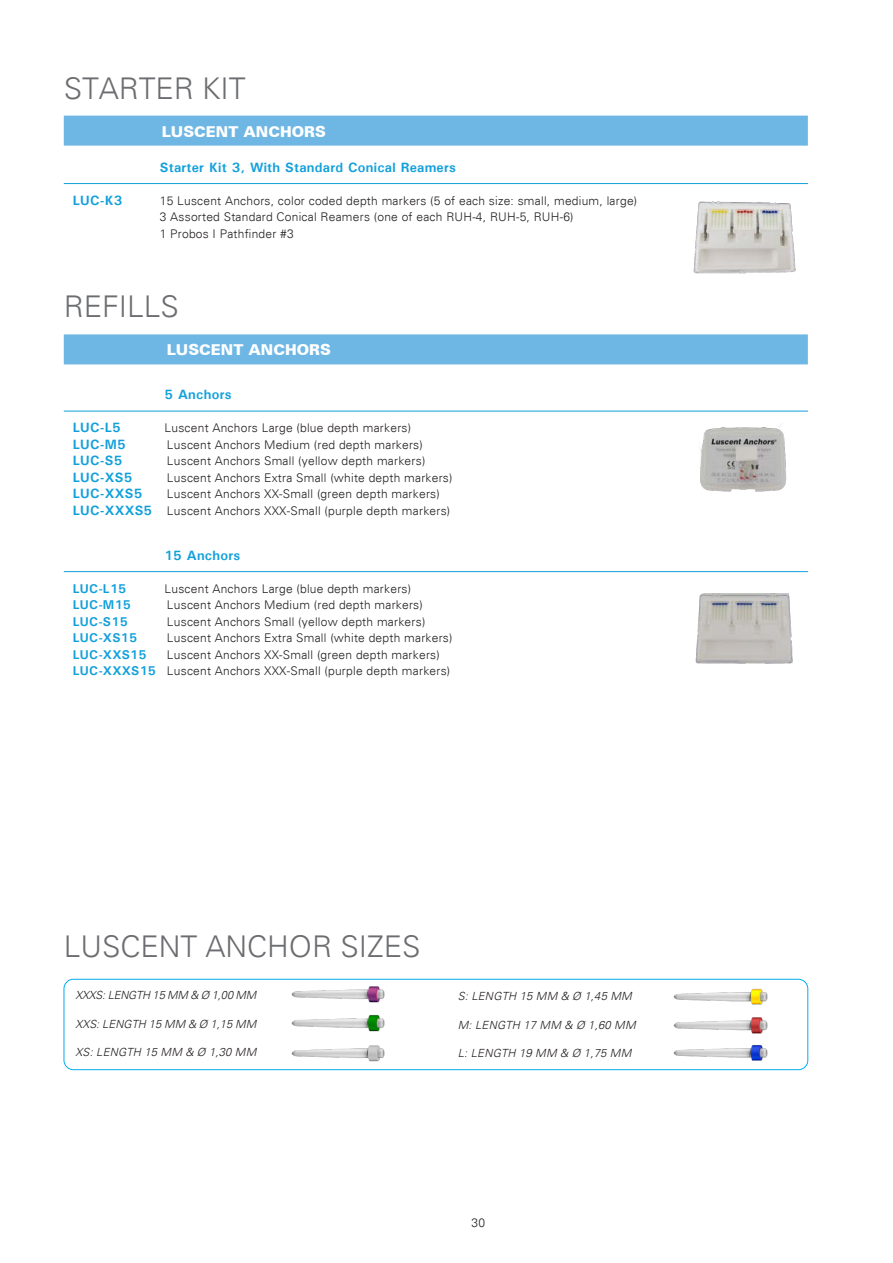
<style>
.page{position:relative;width:893px;height:1263px;background:#fff}
.page>*{position:absolute;margin:0;border:0;box-sizing:border-box;transform-origin:0 0}
.Högst_upp_rubrik{font:300 30px "Univers";color:#6c6d70}
.Produkt{font:900 15px "Univers CE";color:#fff}
.Produktinfo{font:700 13.5px "Univers";letter-spacing:.02em;color:#12a0db}
.Produktinfo-2{font:700 12.75px "Univers";letter-spacing:.02em;color:#12a0db}
.Produktinfo-3{font:300 12px "Univers";letter-spacing:.02em;color:#231f20}
.Bildtext{font:italic 300 11.25px "Univers";letter-spacing:.02em;color:#231f20}
.Bildtext-2{font:italic 300 11.25px "Univers";letter-spacing:-.01em;color:#231f20}
.s1{font-weight:700;font-size:13.5px;color:#12a0db}
.s2{font-weight:700;font-size:12.75px;color:#12a0db}
</style>
<div class="page">
<div style="left:64px;top:116px;width:744px;height:30px;background:#6eb6e4"></div>
<div style="left:64px;top:334px;width:744px;height:30px;background:#6eb6e4"></div>
<hr style="left:64px;top:183px;width:744px;height:1px;background:#12a0db">
<hr style="left:64px;top:411px;width:744px;height:1px;background:#12a0db">
<hr style="left:64px;top:571px;width:744px;height:1px;background:#12a0db">
<img style="left:693px;top:201px;width:102px;height:73px">
<img style="left:699px;top:424px;width:88px;height:68px">
<img style="left:695px;top:594px;width:98px;height:70px">
<div style="left:64px;top:979px;width:744px;height:91px;border:1px solid #00aeef;border-radius:9px"></div>
<img style="left:291px;top:986px;width:94px;height:17px">
<img style="left:291px;top:1015px;width:94px;height:17px">
<img style="left:291px;top:1045px;width:94px;height:17px">
<img style="left:673px;top:988px;width:95px;height:17px">
<img style="left:673px;top:1017px;width:95px;height:17px">
<img style="left:673px;top:1045px;width:95px;height:16px">
<p class="Högst_upp_rubrik" style="left:64px;top:70px;width:183px">STARTER KIT</p>
<p class="Produkt" style="left:162px;top:122px;width:166px">LUSCENT ANCHORS</p>
<p class="Produktinfo" style="left:160px;top:158px;width:298px">Starter Kit 3, With Standard Conical Reamers</p>
<p class="Produktinfo" style="left:73px;top:191px;width:51px">LUC-K3</p>
<p class="Produktinfo-3" style="left:160px;top:193px;width:479px">15 Luscent Anchors, color coded depth markers (5 of each size: small, medium, large)</p>
<p class="Produktinfo-3" style="left:160px;top:210px;width:415px">3 Assorted Standard Conical Reamers (one of each RUH-4, RUH-5, RUH-6)</p>
<p class="Produktinfo-3" style="left:160px;top:226px;width:136px">1 Probos I Pathfinder #3</p>
<p class="Högst_upp_rubrik" style="left:64px;top:289px;width:117px">REFILLS</p>
<p class="Produkt" style="left:167px;top:341px;width:166px">LUSCENT ANCHORS</p>
<p class="Produktinfo" style="left:165px;top:386px;width:68px">5 Anchors</p>
<p class="Produktinfo" style="left:73px;top:419px;width:49px">LUC-L5</p>
<p class="Produktinfo-3" style="left:165px;top:421px;width:248px">Luscent Anchors Large (blue depth markers)</p>
<p class="Produktinfo" style="left:73px;top:435px;width:54px">LUC-M5</p>
<p class="Produktinfo-3" style="left:167px;top:437px;width:257px">Luscent Anchors Medium (red depth markers)</p>
<p class="Produktinfo" style="left:73px;top:452px;width:51px">LUC-S5</p>
<p class="Produktinfo-3" style="left:167px;top:454px;width:260px">Luscent Anchors Small (yellow depth markers)</p>
<p class="Produktinfo" style="left:73px;top:468px;width:61px">LUC-XS5</p>
<p class="Produktinfo-3" style="left:167px;top:470px;width:287px">Luscent Anchors Extra Small (white depth markers)</p>
<p class="Produktinfo" style="left:73px;top:485px;width:71px">LUC-XXS5</p>
<p class="Produktinfo-3" style="left:167px;top:487px;width:274px">Luscent Anchors XX-Small (green depth markers)</p>
<p class="Produktinfo-3" style="left:73px;top:503px;width:379px"><span class="s1">LUC-XXXS5</span> Luscent Anchors XXX-Small (purple depth markers)</p>
<p class="Produktinfo" style="left:165px;top:546px;width:77px">15 Anchors</p>
<p class="Produktinfo-2" style="left:73px;top:580px;width:55px">LUC-L15</p>
<p class="Produktinfo-3" style="left:165px;top:581px;width:248px">Luscent Anchors Large (blue depth markers)</p>
<p class="Produktinfo-2" style="left:73px;top:597px;width:60px">LUC-M15</p>
<p class="Produktinfo-3" style="left:167px;top:598px;width:257px">Luscent Anchors Medium (red depth markers)</p>
<p class="Produktinfo-2" style="left:73px;top:613px;width:56px">LUC-S15</p>
<p class="Produktinfo-3" style="left:167px;top:614px;width:260px">Luscent Anchors Small (yellow depth markers)</p>
<p class="Produktinfo-2" style="left:73px;top:630px;width:66px">LUC-XS15</p>
<p class="Produktinfo-3" style="left:167px;top:631px;width:287px">Luscent Anchors Extra Small (white depth markers)</p>
<p class="Produktinfo-2" style="left:73px;top:646px;width:75px">LUC-XXS15</p>
<p class="Produktinfo-3" style="left:167px;top:647px;width:274px">Luscent Anchors XX-Small (green depth markers)</p>
<p class="Produktinfo-3" style="left:73px;top:664px;width:379px"><span class="s2">LUC-XXXS15</span> Luscent Anchors XXX-Small (purple depth markers)</p>
<p class="Högst_upp_rubrik" style="left:64px;top:928px;width:358px">LUSCENT ANCHOR SIZES</p>
<p class="Bildtext-2" style="left:76px;top:988px;width:182px">XXXS: LENGTH 15 MM &amp; Ø 1,00 MM</p>
<p class="Bildtext" style="left:76px;top:1017px;width:182px">XXS: LENGTH 15 MM &amp; Ø 1,15 MM</p>
<p class="Bildtext" style="left:76px;top:1046px;width:182px">XS: LENGTH 15 MM &amp; Ø 1,30 MM</p>
<p class="Bildtext" style="left:458px;top:989px;width:176px">S: LENGTH 15 MM &amp; Ø 1,45 MM</p>
<p class="Bildtext" style="left:458px;top:1018px;width:179px">M: LENGTH 17 MM &amp; Ø 1,60 MM</p>
<p class="Bildtext" style="left:458px;top:1046px;width:175px">L: LENGTH 19 MM &amp; Ø 1,75 MM</p>
<p class="Produktinfo-3" style="left:472px;top:1215px;width:15px">30</p>
</div>
